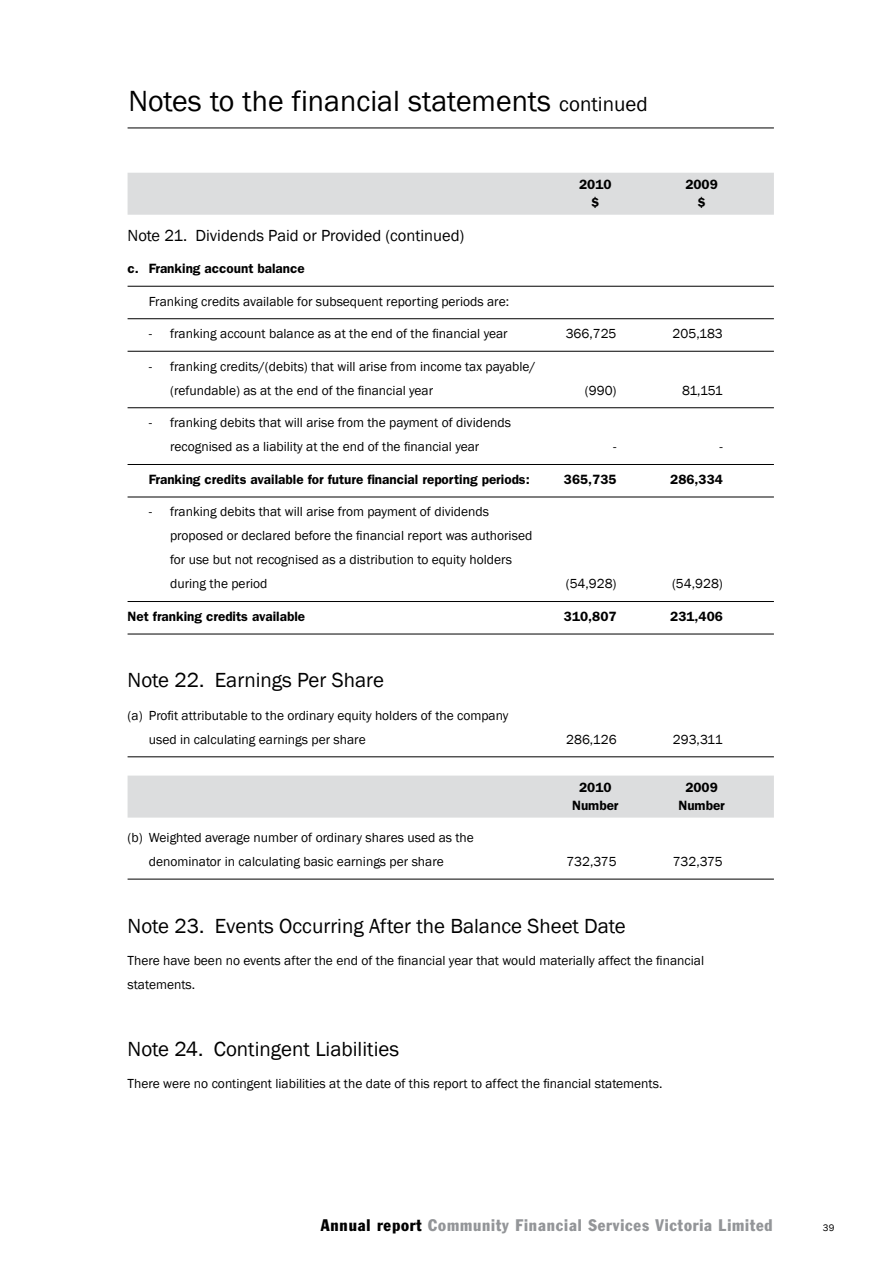
<style>
.page{position:relative;width:893px;height:1263px;background:#fff}
.page>*{position:absolute;margin:0;border:0;box-sizing:border-box;transform-origin:0 0}
.t1{font:30px "Franklin Gothic";color:#000}
.t2{font:21px "Franklin Gothic";color:#000}
.t3{font:condensed 16.5px "Franklin Gothic";letter-spacing:.05em;color:#939598}
.t4{font:16.5px "Franklin Gothic";color:#000}
.t5{font:13.5px/24px "Franklin Gothic";color:#000}
.t6{font:600 13.5px "Franklin Gothic";color:#000}
.t7{font:9.75px "Franklin Gothic";color:#000}
.s1{font-size:21px}
.s2{color:#000}
</style>
<div class="page">
<hr style="left:128px;top:128px;width:646px;height:1px;background:#000">
<div style="left:128px;top:173px;width:646px;height:42px;background:#dcddde"></div>
<hr style="left:128px;top:286px;width:646px;height:1px;background:#000">
<hr style="left:128px;top:318px;width:646px;height:1px;background:#000">
<hr style="left:128px;top:351px;width:646px;height:1px;background:#000">
<hr style="left:128px;top:407px;width:646px;height:1px;background:#000">
<hr style="left:128px;top:464px;width:646px;height:1px;background:#000">
<hr style="left:128px;top:496px;width:646px;height:1px;background:#000">
<hr style="left:128px;top:601px;width:646px;height:1px;background:#000">
<hr style="left:128px;top:633px;width:646px;height:1px;background:#000">
<hr style="left:128px;top:756px;width:646px;height:1px;background:#000">
<div style="left:128px;top:776px;width:646px;height:42px;background:#dcddde"></div>
<hr style="left:128px;top:879px;width:646px;height:1px;background:#000">
<h1 class="t1" style="left:128px;top:82px;width:521px">Notes to the financial statements <span class="s1">continued</span></h1>
<p class="t6" style="left:579px;top:176px;width:34px">2010</p>
<p class="t6" style="left:685px;top:176px;width:34px">2009</p>
<p class="t6" style="left:591px;top:194px;width:10px">$</p>
<p class="t6" style="left:698px;top:194px;width:10px">$</p>
<p class="t4" style="left:128px;top:225px;width:338px">Note 21. Dividends Paid or Provided (continued)</p>
<p class="t6" style="left:128px;top:261px;width:179px">c. Franking account balance</p>
<p class="t5" style="left:149px;top:290px;width:362px">Franking credits available for subsequent reporting periods are:</p>
<p class="t5" style="left:149px;top:322px;width:360px">- franking account balance as at the end of the financial year</p>
<p class="t5" style="left:566px;top:322px;width:52px">366,725</p>
<p class="t5" style="left:673px;top:322px;width:52px">205,183</p>
<p class="t5" style="left:170px;top:355px;width:367px;text-indent:-21px">- franking credits/(debits) that will arise from income tax payable/ (refundable) as at the end of the financial year</p>
<p class="t5" style="left:585px;top:379px;width:33px">(990)</p>
<p class="t5" style="left:682px;top:379px;width:42px">81,151</p>
<p class="t5" style="left:170px;top:411px;width:342px;text-indent:-21px">- franking debits that will arise from the payment of dividends recognised as a liability at the end of the financial year</p>
<p class="t5" style="left:613px;top:435px;width:5px">-</p>
<p class="t5" style="left:719px;top:435px;width:5px">-</p>
<p class="t6" style="left:149px;top:471px;width:382px">Franking credits available for future financial reporting periods:</p>
<p class="t6" style="left:564px;top:471px;width:54px">365,735</p>
<p class="t6" style="left:670px;top:471px;width:54px">286,334</p>
<p class="t5" style="left:170px;top:500px;width:364px;text-indent:-21px">- franking debits that will arise from payment of dividends proposed or declared before the financial report was authorised for use but not recognised as a distribution to equity holders during the period</p>
<p class="t5" style="left:566px;top:572px;width:52px">(54,928)</p>
<p class="t5" style="left:672px;top:572px;width:52px">(54,928)</p>
<p class="t6" style="left:128px;top:608px;width:179px">Net franking credits available</p>
<p class="t6" style="left:564px;top:608px;width:54px">310,807</p>
<p class="t6" style="left:670px;top:608px;width:54px">231,406</p>
<h2 class="t2" style="left:128px;top:667px;width:258px">Note 22. Earnings Per Share</h2>
<p class="t5" style="left:149px;top:704px;width:361px;text-indent:-21px">(a) Profit attributable to the ordinary equity holders of the company used in calculating earnings per share</p>
<p class="t5" style="left:149px;top:826px;width:327px;text-indent:-21px">(b) Weighted average number of ordinary shares used as the denominator in calculating basic earnings per share</p>
<p class="t5" style="left:566px;top:728px;width:52px">286,126</p>
<p class="t5" style="left:673px;top:728px;width:51px">293,311</p>
<p class="t6" style="left:579px;top:779px;width:34px">2010</p>
<p class="t6" style="left:685px;top:779px;width:34px">2009</p>
<p class="t6" style="left:572px;top:797px;width:48px">Number</p>
<p class="t6" style="left:678px;top:797px;width:48px">Number</p>
<p class="t5" style="left:566px;top:850px;width:52px">732,375</p>
<p class="t5" style="left:673px;top:850px;width:52px">732,375</p>
<h2 class="t2" style="left:128px;top:912px;width:500px">Note 23. Events Occurring After the Balance Sheet Date</h2>
<p class="t5" style="left:128px;top:949px;width:578px">There have been no events after the end of the financial year that would materially affect the financial statements.</p>
<h2 class="t2" style="left:128px;top:1036px;width:273px">Note 24. Contingent Liabilities</h2>
<p class="t5" style="left:128px;top:1072px;width:536px">There were no contingent liabilities at the date of this report to affect the financial statements.</p>
<p class="t3" style="left:321px;top:1214px;width:453px"><span class="s2">Annual report</span> Community Financial Services Victoria Limited</p>
<p class="t7" style="left:823px;top:1222px;width:13px">39</p>
</div>
